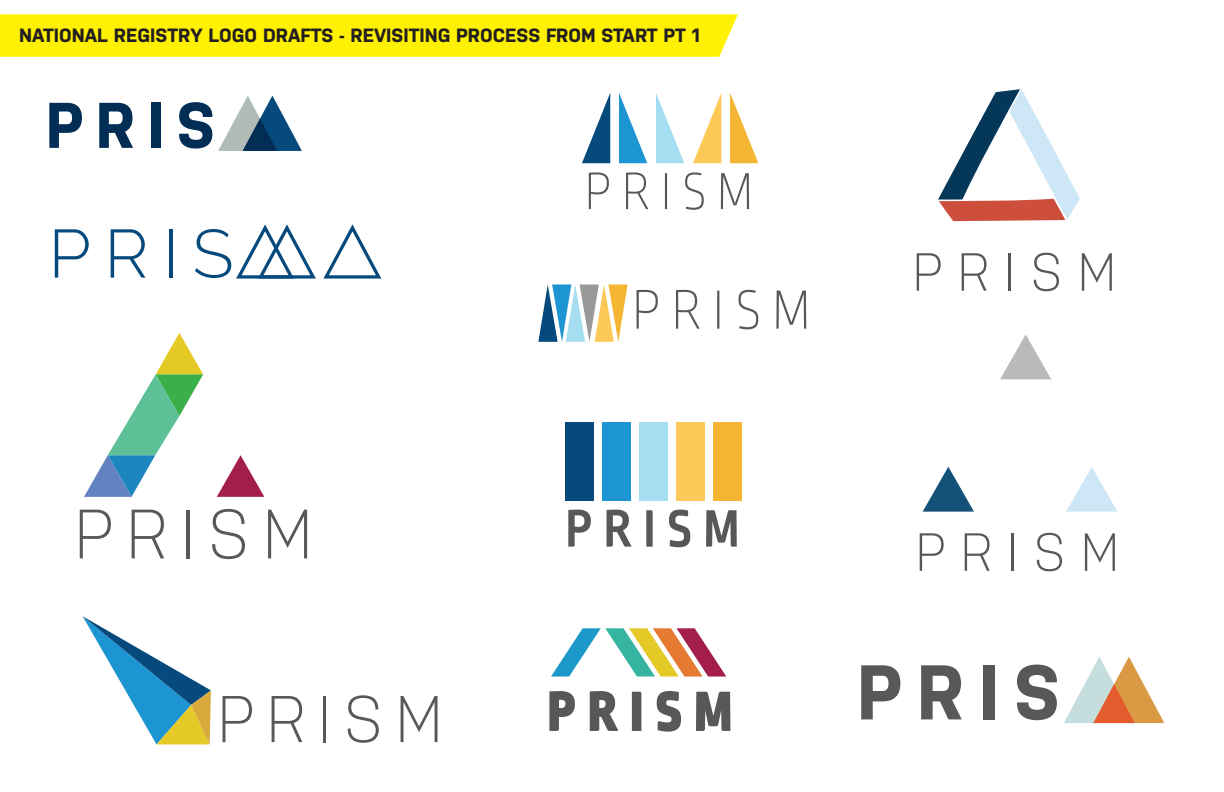
<style>
.page{position:relative;width:1224px;height:792px;background:#fff}
.page>*{position:absolute;margin:0;border:0;box-sizing:border-box;transform-origin:0 0}
.t1{font:300 69.7px "Nudista";letter-spacing:.2em;color:#57585a;scale:.96 1}
.t2{font:300 65.9px "Nudista";letter-spacing:.2em;color:#57585a;scale:.96 1}
.t3{font:900 59.9px "Ropa Mix Pro";letter-spacing:.22em;color:#57585a;scale:.96 1}
.t4{font:200 58.2px "Ropa Mix Pro";letter-spacing:.2em;color:#57585a;scale:.96 1}
.t5{font:700 55.5px "Ropa Mix Pro";letter-spacing:.22em;color:#57585a;scale:.96 1}
.t6{font:200 55px "Ropa Mix Pro";letter-spacing:.2em;color:#57585a;scale:.96 1}
.t7{font:300 53.6px "Nudista";letter-spacing:.3em;color:#57585a;scale:.96 1}
.t8{font:700 19.2px "Nudista";color:#231f20}
</style>
<div class="page">
<div style="left:0;top:14px;width:738px;height:43px;background:#fff101"></div>
<svg style="left:55px;top:229px;width:34px;height:49px"></svg>
<svg style="left:111px;top:229px;width:34px;height:49px"></svg>
<hr style="left:169px;top:229px;width:3px;height:49px;background:#064a7d">
<svg style="left:195px;top:224px;width:187px;height:55px"></svg>
<svg style="left:49px;top:103px;width:33px;height:45px"></svg>
<svg style="left:99px;top:103px;width:34px;height:45px"></svg>
<div style="left:151px;top:103px;width:10px;height:45px;background:#022e56"></div>
<svg style="left:179px;top:102px;width:33px;height:47px"></svg>
<svg style="left:218px;top:96px;width:84px;height:55px"></svg>
<svg style="left:538px;top:285px;width:90px;height:57px"></svg>
<div style="left:565px;top:422px;width:29px;height:78px;background:#064a7d"></div>
<div style="left:602px;top:422px;width:29px;height:78px;background:#1e95d3"></div>
<div style="left:639px;top:422px;width:29px;height:78px;background:#a5ddf1"></div>
<div style="left:676px;top:422px;width:29px;height:78px;background:#fdc958"></div>
<div style="left:713px;top:422px;width:29px;height:78px;background:#f3b532"></div>
<svg style="left:582px;top:93px;width:28px;height:70px"></svg>
<svg style="left:619px;top:93px;width:28px;height:70px"></svg>
<svg style="left:693px;top:94px;width:28px;height:69px"></svg>
<svg style="left:730px;top:93px;width:28px;height:70px"></svg>
<svg style="left:656px;top:93px;width:28px;height:70px"></svg>
<svg style="left:551px;top:628px;width:175px;height:49px"></svg>
<svg style="left:84px;top:333px;width:119px;height:164px"></svg>
<svg style="left:217px;top:455px;width:47px;height:42px"></svg>
<svg style="left:83px;top:616px;width:128px;height:128px"></svg>
<svg style="left:861px;top:665px;width:39px;height:54px"></svg>
<svg style="left:921px;top:665px;width:41px;height:54px"></svg>
<div style="left:983px;top:665px;width:12px;height:54px;background:#57585a"></div>
<svg style="left:1017px;top:665px;width:40px;height:55px"></svg>
<svg style="left:1064px;top:657px;width:100px;height:66px"></svg>
<svg style="left:938px;top:89px;width:142px;height:132px"></svg>
<svg style="left:923px;top:467px;width:51px;height:45px"></svg>
<svg style="left:1000px;top:334px;width:51px;height:45px"></svg>
<svg style="left:1066px;top:467px;width:51px;height:45px"></svg>
<p class="t8" style="left:19px;top:24px;width:682px">NATIONAL REGISTRY LOGO DRAFTS - REVISITING PROCESS FROM START PT 1</p>
<h3 class="t6" style="left:584px;top:163px;width:178px">PRISM</h3>
<h1 class="t1" style="left:75px;top:494px;width:249px">PRISM</h1>
<h2 class="t2" style="left:218px;top:681px;width:235px">PRISM</h2>
<h3 class="t4" style="left:632px;top:280px;width:188px">PRISM</h3>
<h3 class="t5" style="left:565px;top:497px;width:183px">PRISM</h3>
<h3 class="t3" style="left:548px;top:675px;width:193px">PRISM</h3>
<h3 class="t7" style="left:913px;top:241px;width:213px">PRISM</h3>
<h3 class="t7" style="left:916px;top:521px;width:213px">PRISM</h3>
</div>
